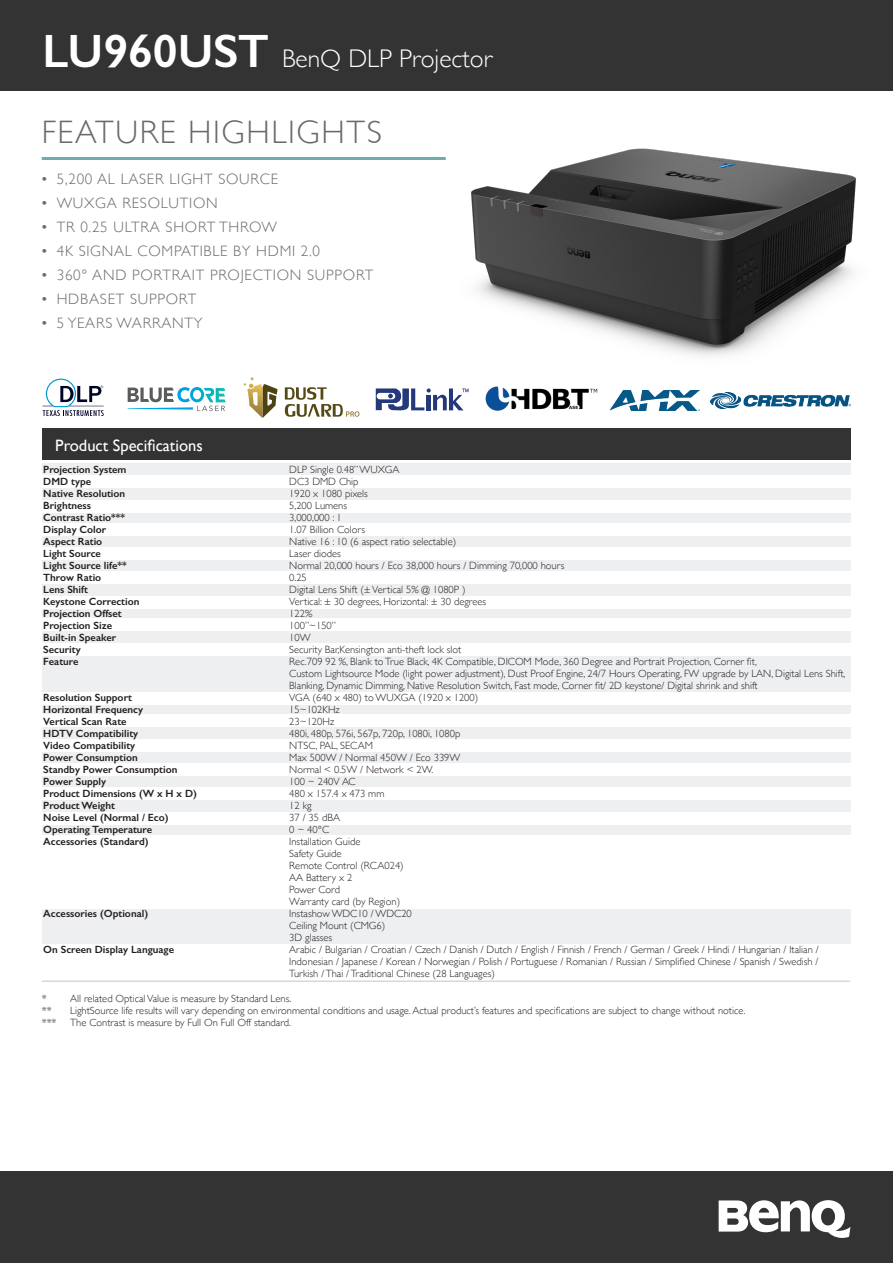
<style>
.page{position:relative;width:893px;height:1263px;background:#fff}
.page>*{position:absolute;margin:0;border:0;box-sizing:border-box;transform-origin:0 0}
.t1{font:300 32.4px "Gill Sans";letter-spacing:.05em;color:#69696c}
.t2{font:300 25.5px "Gill Sans";color:#fff}
.t3{font:16.5px "Gill Sans";color:#fff}
.t4{font:300 15px "Gill Sans";letter-spacing:.05em;color:#69696c}
.t5{font:300 10.5px "Gill Sans";color:#231f20}
.t6{font:600 10.5px "Gill Sans";color:#231f20}
.s1{font-weight:600;font-size:46.95px}
.s2{font-weight:400}
</style>
<div class="page">
<div style="left:0;top:1171px;width:893px;height:92px;background:#333"></div>
<svg style="left:719px;top:1200px;width:131px;height:38px"></svg>
<div style="left:0;top:0;width:893px;height:90px;background:#333"></div>
<div style="left:43px;top:429px;width:808px;height:31px;background:#333"></div>
<div style="left:43px;top:463px;width:808px;height:518px;background:#edeff1"></div>
<div style="left:43px;top:475px;width:817px;height:13px;background:#fff"></div>
<div style="left:43px;top:787px;width:817px;height:13px;background:#fff"></div>
<div style="left:43px;top:571px;width:817px;height:13px;background:#fff"></div>
<div style="left:43px;top:763px;width:817px;height:13px;background:#fff"></div>
<div style="left:43px;top:523px;width:817px;height:12px;background:#fff"></div>
<div style="left:43px;top:714px;width:817px;height:13px;background:#fff"></div>
<div style="left:43px;top:835px;width:817px;height:74px;background:#fff"></div>
<div style="left:43px;top:618px;width:817px;height:13px;background:#fff"></div>
<div style="left:43px;top:500px;width:817px;height:13px;background:#fff"></div>
<div style="left:43px;top:692px;width:817px;height:13px;background:#fff"></div>
<div style="left:43px;top:812px;width:817px;height:13px;background:#fff"></div>
<div style="left:43px;top:596px;width:817px;height:13px;background:#fff"></div>
<div style="left:43px;top:547px;width:817px;height:13px;background:#fff"></div>
<div style="left:43px;top:739px;width:817px;height:13px;background:#fff"></div>
<div style="left:43px;top:944px;width:817px;height:37px;background:#fff"></div>
<div style="left:43px;top:643px;width:817px;height:13px;background:#fff"></div>
<hr style="left:42px;top:981px;width:808px;height:1px;background:#c4ccd2">
<hr style="left:42px;top:157px;width:404px;height:3px;background:#6eadaf">
<img style="left:450px;top:90px;width:426px;height:339px">
<svg style="left:43px;top:379px;width:61px;height:37px"></svg>
<svg style="left:128px;top:387px;width:98px;height:24px"></svg>
<svg style="left:285px;top:387px;width:74px;height:30px"></svg>
<svg style="left:244px;top:377px;width:34px;height:41px"></svg>
<img style="left:478px;top:373px;width:122px;height:49px">
<svg style="left:376px;top:388px;width:92px;height:22px"></svg>
<img style="left:610px;top:390px;width:89px;height:21px">
<img style="left:710px;top:392px;width:140px;height:16px">
<p class="t2" style="left:43px;top:39px;width:451px"><span class="s1">LU960UST</span> BenQ DLP Projector</p>
<p class="t1" style="left:42px;top:113px;width:342px">FEATURE HIGHLIGHTS</p>
<p class="t4" style="left:42px;top:170px;width:238px"><span class="s2">•</span> 5,200 AL LASER LIGHT SOURCE</p>
<p class="t4" style="left:42px;top:194px;width:177px"><span class="s2">•</span> WUXGA RESOLUTION</p>
<p class="t4" style="left:42px;top:218px;width:237px"><span class="s2">•</span> TR 0.25 ULTRA SHORT THROW</p>
<p class="t4" style="left:42px;top:242px;width:280px"><span class="s2">•</span> 4K SIGNAL COMPATIBLE BY HDMI 2.0</p>
<p class="t4" style="left:42px;top:266px;width:333px"><span class="s2">•</span> 360° AND PORTRAIT PROJECTION SUPPORT</p>
<p class="t4" style="left:42px;top:290px;width:156px"><span class="s2">•</span> HDBASET SUPPORT</p>
<p class="t4" style="left:42px;top:314px;width:162px"><span class="s2">•</span> 5 YEARS WARRANTY</p>
<p class="t3" style="left:55px;top:435px;width:149px">Product Specifications</p>
<p class="t6" style="left:43px;top:463px;width:85px">Projection System</p>
<p class="t5" style="left:289px;top:461px;width:112px">DLP Single 0.48” WUXGA</p>
<p class="t6" style="left:43px;top:475px;width:49px">DMD type</p>
<p class="t5" style="left:289px;top:473px;width:71px">DC3 DMD Chip</p>
<p class="t6" style="left:43px;top:487px;width:83px">Native Resolution</p>
<p class="t5" style="left:289px;top:485px;width:80px">1920 x 1080 pixels</p>
<p class="t6" style="left:43px;top:499px;width:49px">Brightness</p>
<p class="t5" style="left:289px;top:497px;width:59px">5,200 Lumens</p>
<p class="t6" style="left:43px;top:511px;width:83px">Contrast Ratio***</p>
<p class="t5" style="left:289px;top:509px;width:54px">3,000,000 : 1</p>
<p class="t6" style="left:43px;top:523px;width:64px">Display Color</p>
<p class="t5" style="left:289px;top:521px;width:77px">1.07 Billion Colors</p>
<p class="t6" style="left:43px;top:535px;width:61px">Aspect Ratio</p>
<p class="t5" style="left:289px;top:533px;width:168px">Native 16 : 10 (6 aspect ratio selectable)</p>
<p class="t6" style="left:43px;top:547px;width:59px">Light Source</p>
<p class="t5" style="left:289px;top:545px;width:53px">Laser diodes</p>
<p class="t6" style="left:43px;top:559px;width:85px">Light Source life**</p>
<p class="t5" style="left:289px;top:557px;width:277px">Normal 20,000 hours / Eco 38,000 hours / Dimming 70,000 hours</p>
<p class="t6" style="left:43px;top:571px;width:60px">Throw Ratio</p>
<p class="t5" style="left:289px;top:569px;width:19px">0.25</p>
<p class="t6" style="left:43px;top:583px;width:46px">Lens Shift</p>
<p class="t5" style="left:289px;top:581px;width:178px">Digital Lens Shift (± Vertical 5% @ 1080P )</p>
<p class="t6" style="left:43px;top:595px;width:98px">Keystone Correction</p>
<p class="t5" style="left:289px;top:593px;width:198px">Vertical: ± 30 degrees, Horizontal: ± 30 degrees</p>
<p class="t6" style="left:43px;top:607px;width:80px">Projection Offset</p>
<p class="t5" style="left:289px;top:605px;width:25px">122%</p>
<p class="t6" style="left:43px;top:619px;width:70px">Projection Size</p>
<p class="t5" style="left:289px;top:617px;width:48px">100”~150”</p>
<p class="t6" style="left:43px;top:631px;width:75px">Built-in Speaker</p>
<p class="t5" style="left:289px;top:629px;width:23px">10W</p>
<p class="t6" style="left:43px;top:643px;width:39px">Security</p>
<p class="t5" style="left:289px;top:641px;width:174px">Security Bar,Kensington anti-theft lock slot</p>
<p class="t6" style="left:43px;top:655px;width:37px">Feature</p>
<p class="t5" style="left:289px;top:653px;width:469px">Rec.709 92 %, Blank toTrue Black, 4K Compatible, DICOM Mode, 360 Degree and Portrait Projection, Corner fit,</p>
<p class="t5" style="left:289px;top:665px;width:558px">Custom Lightsource Mode (light power adjustment), Dust Proof Engine, 24/7 Hours Operating, FW upgrade by LAN, Digital Lens Shift,</p>
<p class="t5" style="left:289px;top:677px;width:470px">Blanking, Dynamic Dimming, Native Resolution Switch, Fast mode, Corner fit/ 2D keystone/ Digital shrink and shift</p>
<p class="t6" style="left:43px;top:691px;width:90px">Resolution Support</p>
<p class="t5" style="left:289px;top:689px;width:191px">VGA (640 x 480) to WUXGA (1920 x 1200)</p>
<p class="t6" style="left:43px;top:703px;width:101px">Horizontal Frequency</p>
<p class="t5" style="left:289px;top:701px;width:52px">15~102KHz</p>
<p class="t6" style="left:43px;top:715px;width:85px">Vertical Scan Rate</p>
<p class="t5" style="left:289px;top:713px;width:46px">23~120Hz</p>
<p class="t6" style="left:43px;top:727px;width:96px">HDTV Compatibility</p>
<p class="t5" style="left:289px;top:725px;width:173px">480i, 480p, 576i, 567p, 720p, 1080i, 1080p</p>
<p class="t6" style="left:43px;top:739px;width:94px">Video Compatibility</p>
<p class="t5" style="left:289px;top:737px;width:85px">NTSC, PAL, SECAM</p>
<p class="t6" style="left:43px;top:751px;width:96px">Power Consumption</p>
<p class="t5" style="left:289px;top:749px;width:173px">Max 500W / Normal 450W / Eco 339W</p>
<p class="t6" style="left:43px;top:763px;width:136px">Standby Power Consumption</p>
<p class="t5" style="left:289px;top:761px;width:146px">Normal &lt; 0.5W / Network &lt; 2W.</p>
<p class="t6" style="left:43px;top:775px;width:64px">Power Supply</p>
<p class="t5" style="left:289px;top:773px;width:68px">100 ~ 240V AC</p>
<p class="t6" style="left:43px;top:787px;width:155px">Product Dimensions (W x H x D)</p>
<p class="t5" style="left:289px;top:785px;width:97px">480 x 157.4 x 473 mm</p>
<p class="t6" style="left:43px;top:799px;width:73px">Product Weight</p>
<p class="t5" style="left:289px;top:797px;width:24px">12 kg</p>
<p class="t6" style="left:43px;top:811px;width:127px">Noise Level (Normal / Eco)</p>
<p class="t5" style="left:289px;top:809px;width:52px">37 / 35 dBA</p>
<p class="t6" style="left:43px;top:823px;width:110px">Operating Temperature</p>
<p class="t5" style="left:289px;top:821px;width:41px">0 ~ 40°C</p>
<p class="t6" style="left:43px;top:835px;width:107px">Accessories (Standard)</p>
<p class="t5" style="left:289px;top:833px;width:73px">Installation Guide</p>
<p class="t5" style="left:289px;top:845px;width:54px">Safety Guide</p>
<p class="t5" style="left:289px;top:857px;width:116px">Remote Control (RCA024)</p>
<p class="t5" style="left:289px;top:869px;width:65px">AA Battery x 2</p>
<p class="t5" style="left:289px;top:881px;width:52px">Power Cord</p>
<p class="t5" style="left:289px;top:893px;width:112px">Warranty card (by Region)</p>
<p class="t6" style="left:43px;top:907px;width:106px">Accessories (Optional)</p>
<p class="t5" style="left:289px;top:905px;width:124px">Instashow WDC10 / WDC20</p>
<p class="t5" style="left:289px;top:917px;width:97px">Ceiling Mount (CMG6)</p>
<p class="t5" style="left:289px;top:929px;width:45px">3D glasses</p>
<p class="t6" style="left:43px;top:943px;width:132px">On Screen Display Language</p>
<p class="t5" style="left:289px;top:941px;width:531px">Arabic / Bulgarian / Croatian / Czech / Danish / Dutch / English / Finnish / French / German / Greek / Hindi / Hungarian / Italian /</p>
<p class="t5" style="left:289px;top:953px;width:531px">Indonesian / Japanese / Korean / Norwegian / Polish / Portuguese / Romanian / Russian / Simplified Chinese / Spanish / Swedish /</p>
<p class="t5" style="left:289px;top:965px;width:207px">Turkish / Thai / Traditional Chinese (28 Languages)</p>
<p class="t5" style="left:42px;top:990px;width:251px">* All related Optical Value is measure by Standard Lens.</p>
<p class="t5" style="left:42px;top:1002px;width:11px">**</p>
<p class="t5" style="left:70px;top:1002px;width:677px">LightSource life results will vary depending on environmental conditions and usage.Actual product’s features and specifications are subject to change without notice.</p>
<p class="t5" style="left:42px;top:1015px;width:16px">***</p>
<p class="t5" style="left:70px;top:1015px;width:222px">The Contrast is measure by Full On Full Off standard.</p>
</div>
